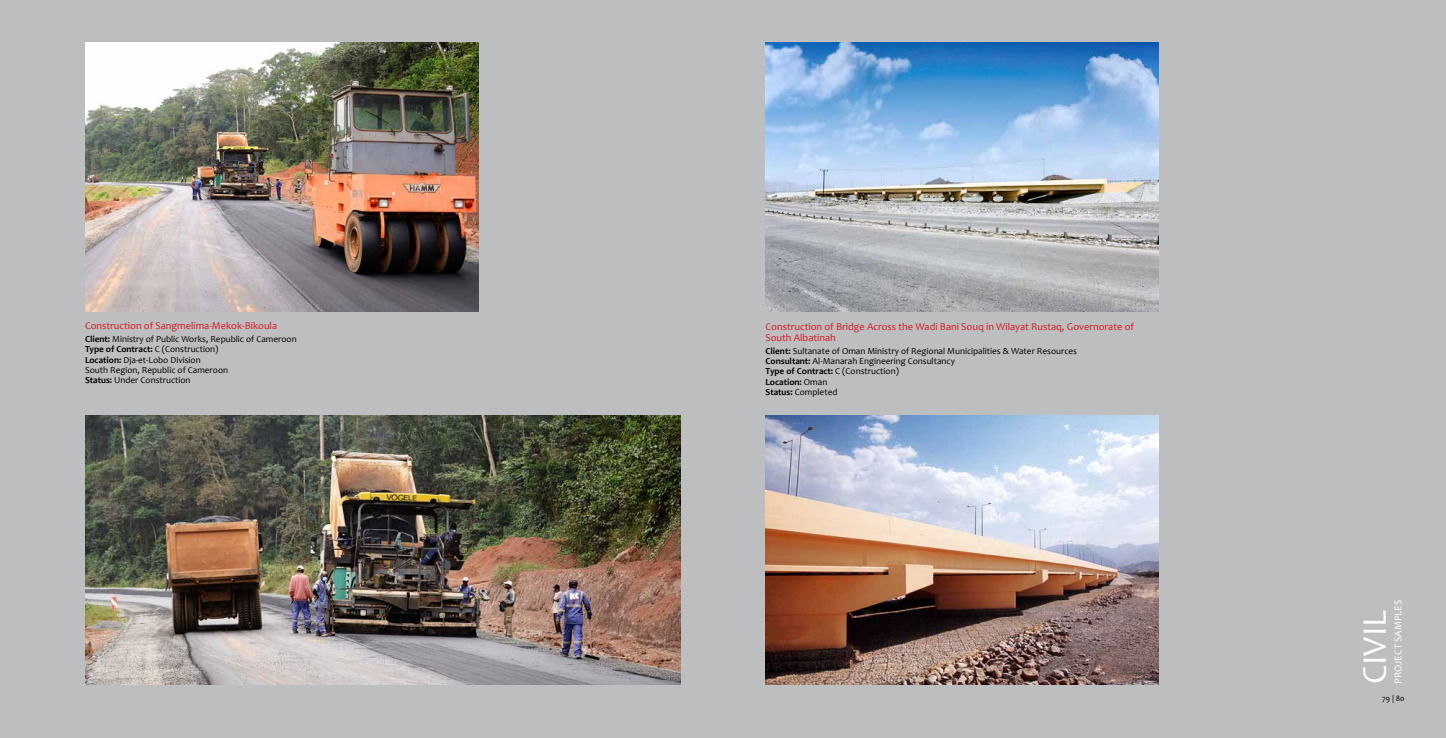
<style>
.page{position:relative;width:1446px;height:738px;background:#fff}
.page>*{position:absolute;margin:0;border:0;box-sizing:border-box;transform-origin:0 0}
.t1{font:34.5px "Candara";color:#fff}
.t2{font:10.4px/11px "Candara";color:#d71920}
.t3{font:10.3px "Candara";color:#fff}
.t4{font:9.2px/10.2px "Candara";color:#000}
.t5{font:8px "Candara";color:#000}
.s1{font-weight:700}
</style>
<div class="page">
<div style="left:0;top:0;width:1446px;height:737px;background:#bcbec0"></div>
<img style="left:85px;top:43px;width:393px;height:268px">
<img style="left:765px;top:415px;width:393px;height:268px">
<img style="left:765px;top:42px;width:393px;height:269px">
<img style="left:85px;top:415px;width:595px;height:268px">
<p class="t2" style="left:85px;top:320px;width:194px">Construction of Sangmelima-Mekok-Bikoula</p>
<p class="t4" style="left:85px;top:334px;width:213px"><span class="s1">Client:</span> Ministry of Public Works, Republic of Cameroon <span class="s1">Type of Contract:</span> C (Construction)<br><span class="s1">Location:</span> Dja-et-Lobo Division<br>South Region, Republic of Cameroon<br><span class="s1">Status:</span> Under Construction</p>
<p class="t2" style="left:765px;top:320px;width:370px">Construction of Bridge Across the Wadi Bani Souq in Wilayat Rustaq, Governorate of<br>South Albatinah</p>
<p class="t4" style="left:765px;top:345px;width:313px"><span class="s1">Client:</span> Sultanate of Oman Ministry of Regional Municipalities &amp; Water Resources <span class="s1">Consultant:</span> Al-Manarah Engineering Consultancy<br><span class="s1">Type of Contract:</span> C (Construction)<br><span class="s1">Location:</span> Oman<br><span class="s1">Status:</span> Completed</p>
<h1 class="t1" style="left:1353px;top:683px;width:75px;rotate:-90deg">CIVIL</h1>
<p class="t3" style="left:1391px;top:683px;width:85px;rotate:-90deg">PROJECT SAMPLES</p>
<p class="t5" style="left:1382px;top:693px;width:24px">79 | 80</p>
</div>
